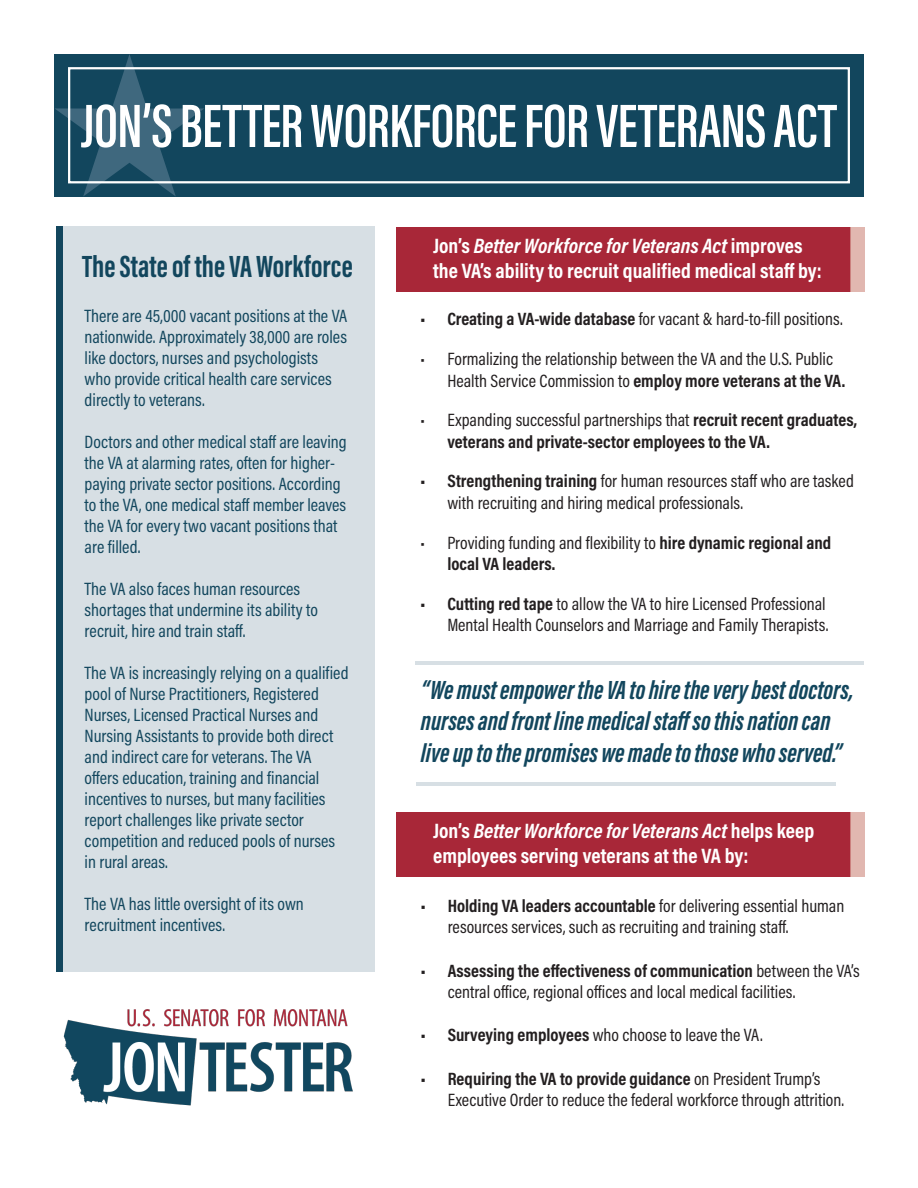
<style>
.page{position:relative;width:918px;height:1188px;background:#fff}
.page>*{position:absolute;margin:0;border:0;box-sizing:border-box;transform-origin:0 0}
.t1{font:600 63px "Acumin Pro Extra Cond";letter-spacing:-.01em;color:#fff}
.t2{font:700 31.5px "Acumin Pro Extra Cond";color:#12465d}
.t3{font:italic 700 27px/31.5px "Acumin Pro Extra Cond";color:#12465d}
.t4{font:700 21px/25.2px "Acumin Pro Cond";color:#fff}
.t5{font:italic 700 21px "Acumin Pro Cond";color:#fff}
.t6{font:18px/21px "Acumin Pro Cond";color:#12465d}
.t7{font:18px/21.6px "Acumin Pro Cond";color:#231f20}
.t8{font:700 18px/21.6px "Acumin Pro Cond";color:#231f20}
.s1{font-style:normal}
.s2{font-weight:700}
.s3{font-weight:400}
.s4{font-style:italic}
</style>
<div class="page">
<div style="left:396px;top:227px;width:454px;height:65px;background:#a82738"></div>
<div style="left:396px;top:812px;width:454px;height:65px;background:#a82738"></div>
<div style="left:54px;top:54px;width:810px;height:143px;background:#12465d"></div>
<svg style="left:55px;top:54px;width:149px;height:142px"></svg>
<div style="left:68px;top:67px;width:782px;height:116px;border:2px solid #fff"></div>
<div style="left:56px;top:226px;width:319px;height:745px;background:#d7dfe4"></div>
<img style="left:63px;top:1009px;width:290px;height:97px">
<div style="left:56px;top:226px;width:7px;height:745px;background:#12465d"></div>
<div style="left:850px;top:227px;width:14px;height:65px;background:#e1b7b0"></div>
<div style="left:850px;top:812px;width:14px;height:65px;background:#e1b7b0"></div>
<hr style="left:416px;top:661px;width:448px;height:3px;background:#5e7f94">
<hr style="left:416px;top:783px;width:419px;height:3px;background:#5e7f94">
<p class="t1" style="left:81px;top:87px;width:757px">JON’S BETTER WORKFORCE FOR VETERANS ACT</p>
<p class="t2" style="left:82px;top:247px;width:272px">The State of the VA Workforce</p>
<p class="t6" style="left:85px;top:305px;width:264px">There are 45,000 vacant positions at the VA nationwide. Approximately 38,000 are roles like doctors, nurses and psychologists who provide critical health care services directly to veterans.</p>
<p class="t6" style="left:85px;top:431px;width:264px">Doctors and other medical staff are leaving the VA at alarming rates, often for higher&shy;paying private sector positions. According to the VA, one medical staff member leaves the VA for every two vacant positions that are filled.</p>
<p class="t6" style="left:85px;top:578px;width:235px">The VA also faces human resources shortages that undermine its ability to recruit, hire and train staff.</p>
<p class="t6" style="left:85px;top:662px;width:265px">The VA is increasingly relying on a qualified pool of Nurse Practitioners, Registered Nurses, Licensed Practical Nurses and Nursing Assistants to provide both direct and indirect care for veterans. The VA offers education, training and financial incentives to nurses, but many facilities report challenges like private sector competition and reduced pools of nurses in rural areas.</p>
<p class="t6" style="left:85px;top:893px;width:221px">The VA has little oversight of its own recruitment incentives.</p>
<p class="t5" style="left:433px;top:232px;width:371px"><span class="s1">Jon’s</span> Better Workforce for Veterans Act <span class="s1">improves</span></p>
<p class="t4" style="left:433px;top:258px;width:390px">the VA’s ability to recruit qualified medical staff by:</p>
<p class="t7" style="left:420px;top:308px;width:424px"><span class="s2">• Creating a VA-wide database</span> for vacant &amp; hard-to-fill positions.</p>
<p class="t7" style="left:447px;top:348px;width:399px;text-indent:-27px">• Formalizing the relationship between the VA and the U.S. Public<br>Health Service Commission to <span class="s2">employ more veterans at the VA.</span></p>
<p class="t8" style="left:447px;top:409px;width:411px;text-indent:-27px"><span class="s3">• Expanding successful partnerships that</span> recruit recent graduates, veterans and private-sector employees to the VA.</p>
<p class="t7" style="left:447px;top:470px;width:408px;text-indent:-27px"><span class="s2">• Strengthening training</span> for human resources staff who are tasked with recruiting and hiring medical professionals.</p>
<p class="t8" style="left:447px;top:531px;width:385px;text-indent:-27px"><span class="s3">• Providing funding and flexibility to</span> hire dynamic regional and local VA leaders.</p>
<p class="t7" style="left:420px;top:592px;width:410px;text-align:right"><span class="s2">• Cutting red tape</span> to allow the VA to hire Licensed Professional<br>Mental Health Counselors and Marriage and Family Therapists.</p>
<p class="t3" style="left:421px;top:673px;width:434px">“We must empower the VA to hire the very best doctors, nurses and front line medical staff so this nation can live up to the promises we made to those who served.”</p>
<p class="t4" style="left:433px;top:818px;width:383px">Jon’s <span class="s4">Better Workforce for Veterans Act</span> helps keep employees serving veterans at the VA by:</p>
<p class="t7" style="left:448px;top:894px;width:398px;text-indent:-27px"><span class="s2">• Holding VA leaders accountable</span> for delivering essential human resources services, such as recruiting and training staff.</p>
<p class="t7" style="left:448px;top:959px;width:414px;text-indent:-27px"><span class="s2">• Assessing the effectiveness of communication</span> between the VA’s central office, regional offices and local medical facilities.</p>
<p class="t7" style="left:421px;top:1024px;width:343px"><span class="s2">• Surveying employees</span> who choose to leave the VA.</p>
<p class="t7" style="left:448px;top:1067px;width:398px;text-indent:-27px"><span class="s2">• Requiring the VA to provide guidance</span> on President Trump’s<br>Executive Order to reduce the federal workforce through attrition.</p>
</div>
